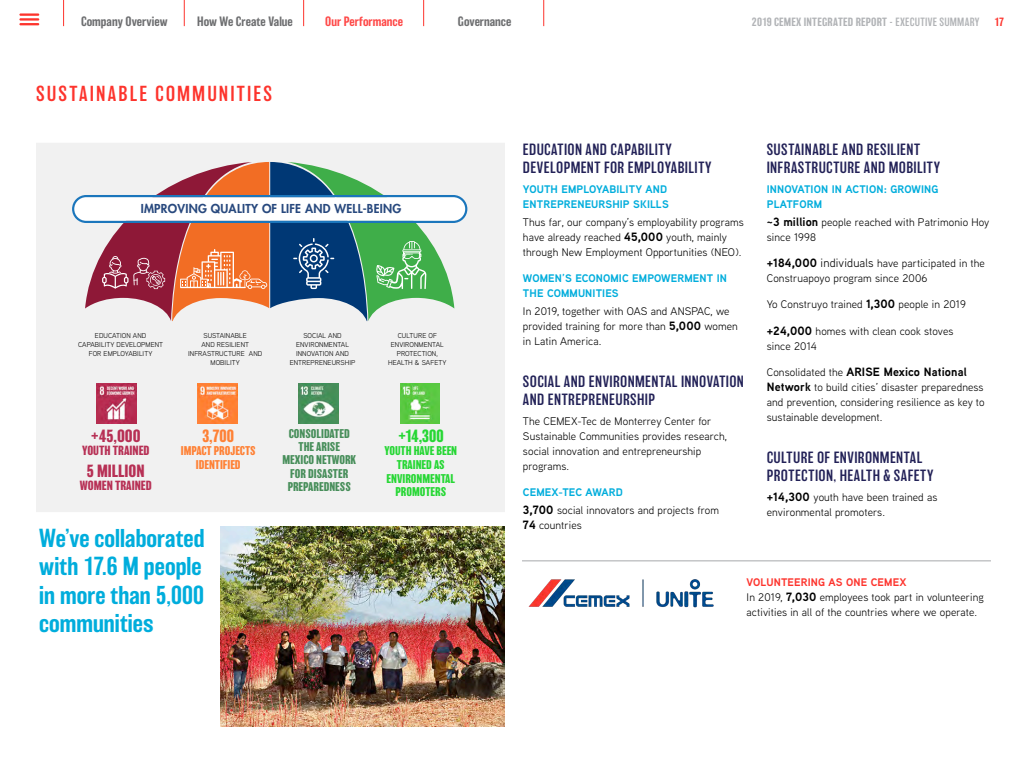
<style>
.page{position:relative;width:1027px;height:769px;background:#fff}
.page>*{position:absolute;margin:0;border:0;box-sizing:border-box;transform-origin:0 0}
.Highlight1{font:500 24px/28px "Balboa";letter-spacing:.005em;color:#00addc}
.T1{font:300 20px "Balboa";letter-spacing:.105em;color:#fd342d}
.ODS_textito{font:700 16.3px "Balboa";color:#b73055}
.ODS_textito-2{font:700 16.3px "Balboa";color:#26d734}
.ODS_textito-3{font:700 16.3px "Balboa";color:#ff8135}
.T2{font:300 15px/18px "Balboa";letter-spacing:.025em;color:#222157}
.t1{font:500 12.5px "Balboa";color:#6d6e70}
.t2{font:500 12.5px "Balboa";color:#fe4948}
.ODS_textito-4{font:700 12.2px "Balboa";color:#b73055}
.HISTORIA_texto{font:800 12px "Futura";letter-spacing:.02em;color:#28497e}
.texto_gral{font:700 12px "Aaux Next";letter-spacing:.01em;color:#000}
.ODS_textito-5{font:700 11.7px/13.2px "Balboa";color:#478e5a;text-align:center}
.ODS_textito-6{font:700 11.7px/13.6px "Balboa";color:#26d734;text-align:center}
.ODS_textito-7{font:700 11.7px/13.6px "Balboa";color:#ff8135;text-align:center}
.texto_gral-2{font:11px/15px "Aaux Next";letter-spacing:.01em;color:#000}
.texto_gral-3{font:700 11px/15px "Aaux Next";letter-spacing:.01em;color:#00addc}
.t3{font:500 11px "Balboa";letter-spacing:.015em;color:#b1b3b6}
.texto_gral-4{font:700 11px "Aaux Next";letter-spacing:.01em;color:#fd342d}
.t4{font:500 11px "Balboa";color:#fd342d}
.texto_gral-5{font:7px/9px "Aaux Next";letter-spacing:.01em;color:#000;text-align:center}
.s1{font-weight:300}
.s2{font-weight:700;font-size:12px}
.s3{font-size:12px}
.s4{font-weight:400;font-size:11px}
</style>
<div class="page">
<hr style="left:19px;top:13px;width:20px;height:3px;background:#fd342d">
<hr style="left:19px;top:18px;width:20px;height:3px;background:#fd342d">
<hr style="left:19px;top:23px;width:20px;height:2px;background:#fd342d">
<svg style="left:184px;top:0;width:1px;height:26px"></svg>
<svg style="left:63px;top:0;width:1px;height:26px"></svg>
<svg style="left:303px;top:0;width:1px;height:26px"></svg>
<svg style="left:423px;top:0;width:1px;height:26px"></svg>
<svg style="left:543px;top:0;width:1px;height:26px"></svg>
<div style="left:36px;top:143px;width:469px;height:369px;background:#f1f1f1"></div>
<svg style="left:72px;top:162px;width:395px;height:159px"></svg>
<img style="left:198px;top:383px;width:39px;height:40px">
<img style="left:97px;top:383px;width:39px;height:40px">
<img style="left:299px;top:383px;width:39px;height:40px">
<img style="left:400px;top:383px;width:39px;height:40px">
<img style="left:528px;top:579px;width:186px;height:29px">
<img style="left:220px;top:526px;width:285px;height:200px">
<hr style="left:522px;top:560px;width:468px;height:1px;background:#a7a8ab">
<p class="t1" style="left:81px;top:14px;width:88px">Company Overview</p>
<p class="t1" style="left:197px;top:15px;width:97px">How We Create Value</p>
<p class="t2" style="left:325px;top:14px;width:79px">Our Performance</p>
<p class="t1" style="left:458px;top:14px;width:55px">Governance</p>
<p class="t3" style="left:751px;top:16px;width:229px">2019 CEMEX INTEGRATED REPORT - <span class="s1">EXECUTIVE SUMMARY</span></p>
<p class="t4" style="left:994px;top:16px;width:11px">17</p>
<p class="T1" style="left:36px;top:83px;width:237px">SUSTAINABLE COMMUNITIES</p>
<p class="HISTORIA_texto" style="left:141px;top:201px;width:262px">IMPROVING QUALITY OF LIFE AND WELL-BEING</p>
<p class="texto_gral-5" style="left:78px;top:331px;width:86px">EDUCATION AND<br>CAPABILITY DEVELOPMENT<br>FOR EMPLOYABILITY</p>
<p class="texto_gral-5" style="left:188px;top:331px;width:76px">SUSTAINABLE<br>AND RESILIENT<br>INFRASTRUCTURE AND<br>MOBILITY</p>
<p class="texto_gral-5" style="left:289px;top:331px;width:67px">SOCIAL AND<br>ENVIRONMENTAL<br>INNOVATION AND<br>ENTREPRENEURSHIP</p>
<p class="texto_gral-5" style="left:388px;top:331px;width:60px">CULTURE OF<br>ENVIRONMENTAL<br>PROTECTION,<br>HEALTH &amp; SAFETY</p>
<p class="ODS_textito" style="left:91px;top:426px;width:51px">+45,OOO</p>
<p class="ODS_textito-4" style="left:82px;top:443px;width:69px">YOUTH TRAINED</p>
<p class="ODS_textito" style="left:87px;top:461px;width:59px">5 MILLION</p>
<p class="ODS_textito-4" style="left:80px;top:478px;width:73px">WOMEN TRAINED</p>
<p class="ODS_textito-3" style="left:202px;top:426px;width:33px">3,700</p>
<p class="ODS_textito-7" style="left:181px;top:444px;width:76px">IMPACT PROJECTS<br>IDENTIFIED</p>
<p class="Highlight1" style="left:39px;top:524px;width:167px">We’ve collaborated with 17.6 M people in more than 5,000 communities</p>
<p class="ODS_textito-5" style="left:282px;top:427px;width:75px">CONSOLIDATED<br>THE ARISE<br>MEXICO NETWORK<br>FOR DISASTER<br>PREPAREDNESS</p>
<p class="ODS_textito-2" style="left:398px;top:426px;width:47px">+14,300</p>
<p class="ODS_textito-6" style="left:384px;top:444px;width:74px">YOUTH HAVE BEEN<br>TRAINED AS<br>ENVIRONMENTAL<br>PROMOTERS</p>
<p class="T2" style="left:523px;top:140px;width:190px">EDUCATION AND CAPABILITY<br>DEVELOPMENT FOR EMPLOYABILITY</p>
<p class="texto_gral-3" style="left:523px;top:181px;width:147px">YOUTH EMPLOYABILITY AND<br>ENTREPRENEURSHIP SKILLS</p>
<p class="texto_gral-2" style="left:523px;top:214px;width:222px">Thus far, our company’s employability programs have already reached <span class="s2">45,000</span> youth, mainly through New Employment Opportunities (NEO).</p>
<p class="texto_gral-3" style="left:523px;top:270px;width:205px">WOMEN’S ECONOMIC EMPOWERMENT IN<br>THE COMMUNITIES</p>
<p class="texto_gral-2" style="left:523px;top:303px;width:216px">In 2019, together with OAS and ANSPAC, we provided training for more than <span class="s2">5,000</span> women in Latin America.</p>
<p class="T2" style="left:523px;top:372px;width:222px">SOCIAL AND ENVIRONMENTAL INNOVATION<br>AND ENTREPRENEURSHIP</p>
<p class="texto_gral-2" style="left:523px;top:412px;width:205px">The CEMEX-Tec de Monterrey Center for Sustainable Communities provides research, social innovation and entrepreneurship programs.</p>
<p class="texto_gral-3" style="left:523px;top:484px;width:101px">CEMEX-TEC AWARD</p>
<p class="texto_gral-2" style="left:523px;top:502px;width:197px"><span class="s2">3,700</span> social innovators and projects from<br><span class="s2">74</span> countries</p>
<p class="T2" style="left:766px;top:140px;width:175px">SUSTAINABLE AND RESILIENT<br>INFRASTRUCTURE AND MOBILITY</p>
<p class="texto_gral-3" style="left:766px;top:181px;width:173px">INNOVATION IN ACTION: GROWING<br>PLATFORM</p>
<p class="texto_gral-2" style="left:766px;top:214px;width:224px"><span class="s2">~3 million</span> people reached with Patrimonio Hoy since 1998</p>
<p class="texto_gral-2" style="left:766px;top:255px;width:219px"><span class="s2">+184,000</span> <span class="s3">individuals</span> have participated in the<br>Construapoyo program since 2006</p>
<p class="texto_gral-2" style="left:766px;top:296px;width:201px">Yo Construyo trained <span class="s2">1,300</span> people in 2019</p>
<p class="texto_gral-2" style="left:766px;top:323px;width:188px"><span class="s2">+24,000</span> homes with clean cook stoves since 2014</p>
<p class="texto_gral" style="left:766px;top:363px;width:201px"><span class="s4">Consolidated the</span> ARISE Mexico National</p>
<p class="texto_gral-2" style="left:766px;top:379px;width:219px;text-align:justify"><span class="s2">Network</span> to build cities’ disaster preparedness and prevention, considering resilience as key to sustainable development.</p>
<p class="T2" style="left:766px;top:448px;width:168px">CULTURE OF ENVIRONMENTAL<br>PROTECTION, HEALTH &amp; SAFETY</p>
<p class="texto_gral-2" style="left:766px;top:488px;width:172px"><span class="s2">+14,300</span> youth have been trained as environmental promoters.</p>
<p class="texto_gral-4" style="left:746px;top:574px;width:161px">VOLUNTEERING AS ONE CEMEX</p>
<p class="texto_gral-2" style="left:746px;top:589px;width:239px">In 2019, <span class="s2">7,030</span> employees took part in volunteering activities in all of the countries where we operate.</p>
</div>
